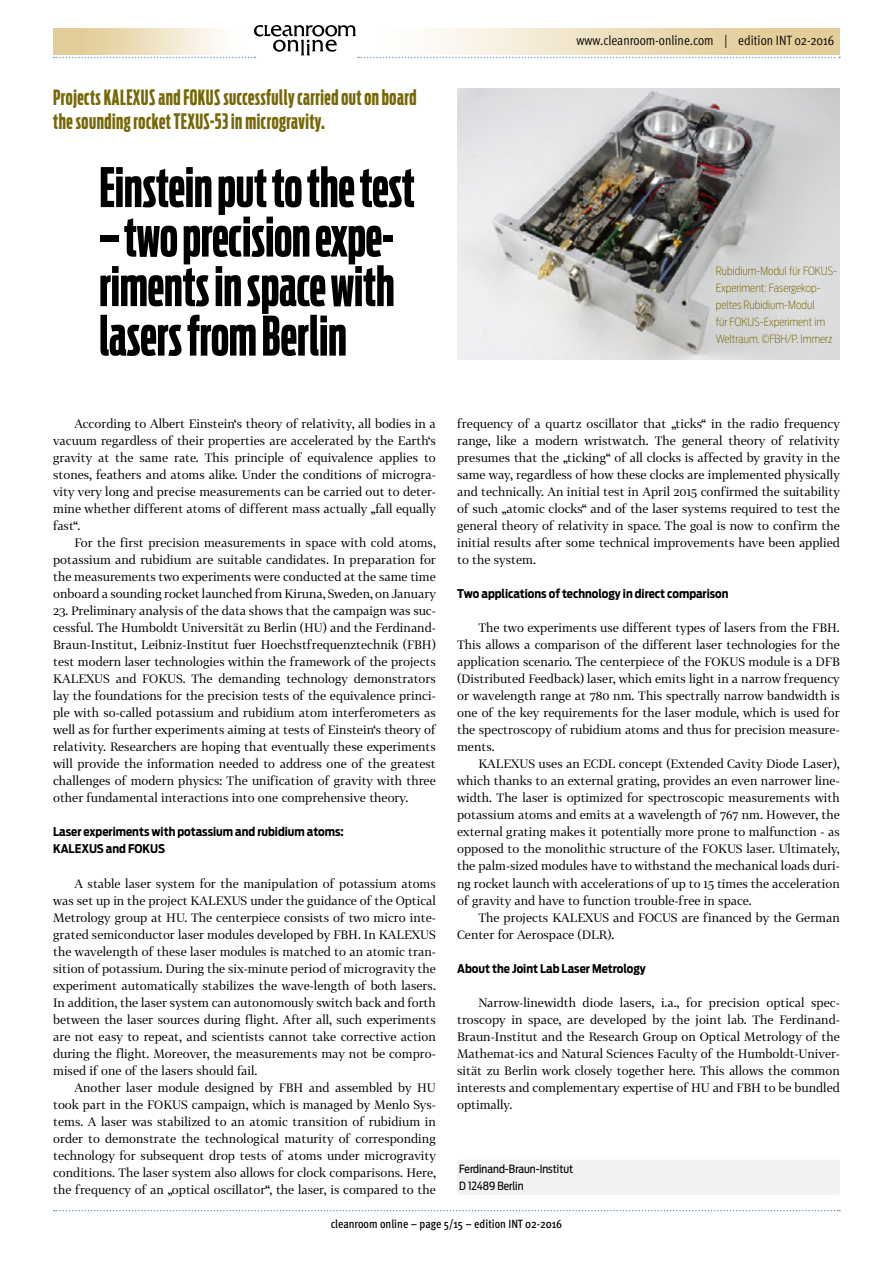
<style>
.page{position:relative;width:893px;height:1263px;background:#fff}
.page>*{position:absolute;margin:0;border:0;box-sizing:border-box;transform-origin:0 0}
.HL_36_33_Antenna_Com{font:700 54px/49.5px "Antenna Comp";color:#000;text-align:justify}
.HL_Sub_14_Antenna_co{font:700 21px/24px "Antenna Comp";letter-spacing:.025em;color:#766808}
.t1{font:13.5px "Meta OT Cond Norm";color:#000}
.Copy_Body_8{font:12px/17px "Tabac G2";color:#000;text-align:justify}
.ZwischenHL_8{font:700 12px/17px "Antenna Cond";color:#000}
.t2{font:500 condensed 12px "Meta OT";color:#000}
.Bildunterschrift___Q{font:200 11.25px/17px "Antenna Cond";color:#766808}
.Adresse_7_5_blaugrau{font:11.25px "Antenna Cond";color:#000}
</style>
<div class="page">
<svg style="left:54px;top:1210px;width:786px;height:1px"></svg>
<svg style="left:54px;top:25px;width:786px;height:33px"></svg>
<div style="left:457px;top:1160px;width:383px;height:18px;background:#f1f2f2"></div>
<div style="left:457px;top:1177px;width:383px;height:18px;background:#f1f2f2"></div>
<img style="left:457px;top:89px;width:383px;height:270px">
<p class="HL_Sub_14_Antenna_co" style="left:53px;top:86px;width:365px">Projects KALEXUS and FOKUS successfully carried out on board the sounding rocket TEXUS-53 in microgravity.</p>
<p class="HL_36_33_Antenna_Com" style="left:99px;top:163px;width:317px">Einstein put to the test</p>
<p class="HL_36_33_Antenna_Com" style="left:99px;top:213px;width:297px">– two precision expe&shy;riments in space with lasers from Berlin</p>
<p class="t1" style="left:576px;top:32px;width:260px">www.cleanroom-online.com | edition INT 02-2016</p>
<p class="Bildunterschrift___Q" style="left:716px;top:263px;width:123px">Rubidium-Modul für FOKUS-<br>Experiment: Fasergekop&shy;peltes Rubidium-Modul<br>für FOKUS-Experiment im<br>Weltraum. ©FBH/P. Immerz</p>
<p class="Copy_Body_8" style="left:53px;top:415px;width:384px;text-indent:21px">According to Albert Einstein‘s theory of relativity, all bodies in a vacuum regardless of their properties are accelerated by the Earth‘s gravity at the same rate. This principle of equivalence applies to stones, feathers and atoms alike. Under the conditions of microgra&shy;vity very long and precise measurements can be carried out to deter&shy;mine whether different atoms of different mass actually „fall equally fast“.</p>
<p class="Copy_Body_8" style="left:53px;top:534px;width:384px;text-indent:21px">For the first precision measurements in space with cold atoms, potassium and rubidium are suitable candidates. In preparation for the measurements two experiments were conducted at the same time onboard a sounding rocket launched from Kiruna, Sweden, on January</p>
<p class="Copy_Body_8" style="left:53px;top:602px;width:384px">23. Preliminary analysis of the data shows that the campaign was suc&shy;cessful. The Humboldt Universität zu Berlin (HU) and the Ferdinand-Braun-Institut, Leibniz-Institut fuer Hoechstfrequenztechnik (FBH) test modern laser technologies within the framework of the projects KALEXUS and FOKUS. The demanding technology demonstrators lay the foundations for the precision tests of the equivalence princi&shy;ple with so-called potassium and rubidium atom interferometers as well as for further experiments aiming at tests of Einstein‘s theory of relativity. Researchers are hoping that eventually these experiments will provide the information needed to address one of the greatest challenges of modern physics: The unification of gravity with three other fundamental interactions into one comprehensive theory.</p>
<p class="ZwischenHL_8" style="left:53px;top:824px;width:292px">Laser experiments with potassium and rubidium atoms:<br>KALEXUS and FOKUS</p>
<p class="Copy_Body_8" style="left:53px;top:874px;width:384px;text-indent:21px">A stable laser system for the manipulation of potassium atoms was set up in the project KALEXUS under the guidance of the Optical Metrology group at HU. The centerpiece consists of two micro inte&shy;grated semiconductor laser modules developed by FBH. In KALEXUS the wavelength of these laser modules is matched to an atomic tran&shy;sition of potassium. During the six-minute period of microgravity the experiment automatically stabilizes the wave-length of both lasers.<br>In addition, the laser system can autonomously switch back and forth between the laser sources during flight. After all, such experiments are not easy to repeat, and scientists cannot take corrective action during the flight. Moreover, the measurements may not be compro&shy;mised if one of the lasers should fail.</p>
<p class="Copy_Body_8" style="left:53px;top:1078px;width:384px;text-indent:21px">Another laser module designed by FBH and assembled by HU took part in the FOKUS campaign, which is managed by Menlo Sys&shy;tems. A laser was stabilized to an atomic transition of rubidium in order to demonstrate the technological maturity of corresponding technology for subsequent drop tests of atoms under microgravity conditions. The laser system also allows for clock comparisons. Here, the frequency of an „optical oscillator“, the laser, is compared to the</p>
<p class="Copy_Body_8" style="left:457px;top:415px;width:384px">frequency of a quartz oscillator that „ticks“ in the radio frequency range, like a modern wristwatch. The general theory of relativity presumes that the „ticking“ of all clocks is affected by gravity in the same way, regardless of how these clocks are implemented physically and technically. An initial test in April 2015 confirmed the suitability of such „atomic clocks“ and of the laser systems required to test the general theory of relativity in space. The goal is now to confirm the initial results after some technical improvements have been applied to the system.</p>
<p class="ZwischenHL_8" style="left:457px;top:585px;width:273px">Two applications of technology in direct comparison</p>
<p class="Copy_Body_8" style="left:457px;top:619px;width:384px;text-indent:21px">The two experiments use different types of lasers from the FBH.<br>This allows a comparison of the different laser technologies for the application scenario. The centerpiece of the FOKUS module is a DFB (Distributed Feedback) laser, which emits light in a narrow frequency or wavelength range at 780 nm. This spectrally narrow bandwidth is one of the key requirements for the laser module, which is used for the spectroscopy of rubidium atoms and thus for precision measure&shy;ments.</p>
<p class="Copy_Body_8" style="left:457px;top:755px;width:384px;text-indent:21px">KALEXUS uses an ECDL concept (Extended Cavity Diode Laser), which thanks to an external grating, provides an even narrower line&shy;width. The laser is optimized for spectroscopic measurements with potassium atoms and emits at a wavelength of 767 nm. However, the external grating makes it potentially more prone to malfunction - as opposed to the monolithic structure of the FOKUS laser. Ultimately, the palm-sized modules have to withstand the mechanical loads duri&shy;ng rocket launch with accelerations of up to 15 times the acceleration of gravity and have to function trouble-free in space.</p>
<p class="Copy_Body_8" style="left:457px;top:908px;width:384px;text-indent:21px">The projects KALEXUS and FOCUS are financed by the German<br>Center for Aerospace (DLR).</p>
<p class="ZwischenHL_8" style="left:457px;top:960px;width:190px">About the Joint Lab Laser Metrology</p>
<p class="Copy_Body_8" style="left:457px;top:993px;width:384px;text-indent:21px">Narrow-linewidth diode lasers, i.a., for precision optical spec&shy;troscopy in space, are developed by the joint lab. The Ferdinand-Braun-Institut and the Research Group on Optical Metrology of the Mathemat-ics and Natural Sciences Faculty of the Humboldt-Univer&shy;sität zu Berlin work closely together here. This allows the common interests and complementary expertise of HU and FBH to be bundled optimally.</p>
<p class="Adresse_7_5_blaugrau" style="left:459px;top:1162px;width:116px">Ferdinand-Braun-Institut</p>
<p class="Adresse_7_5_blaugrau" style="left:459px;top:1179px;width:66px">D 12489 Berlin</p>
<p class="t2" style="left:331px;top:1216px;width:233px">cleanroom online – page 5/15 – edition INT 02-2016</p>
</div>
